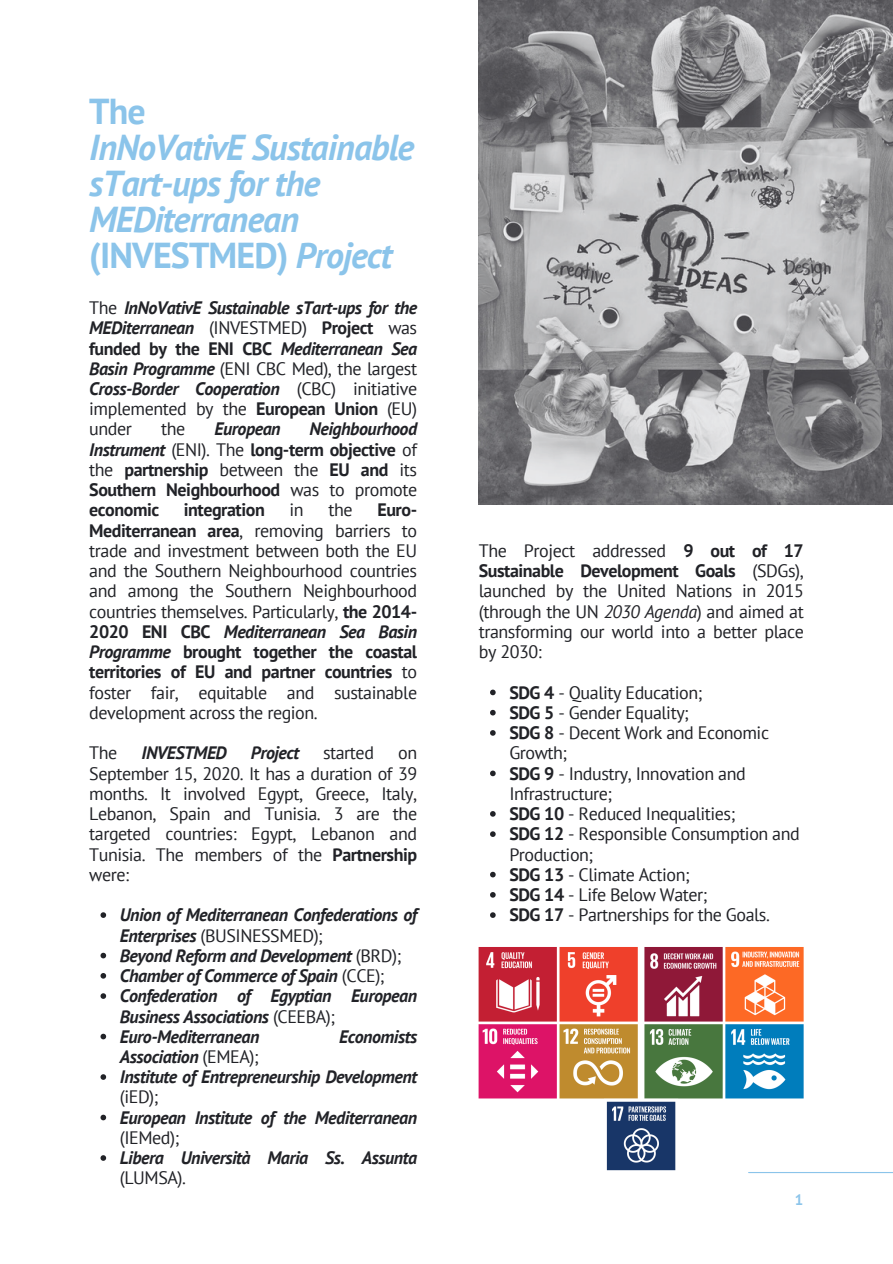
<style>
.page{position:relative;width:893px;height:1264px;background:#fff}
.page>*{position:absolute;margin:0;border:0;box-sizing:border-box;transform-origin:0 0}
.t1{font:italic 700 36px/36px "PT Sans";letter-spacing:-.025em;color:#8bc4ea}
.t2{font:700 36px "PT Sans";color:#8bc4ea}
.t3{font:18px/20.2px "PT Sans";letter-spacing:-.025em;color:#212227;text-align:justify}
.t4{font:italic 700 18px/20.2px "PT Sans";letter-spacing:-.025em;color:#212227}
.t5{font:700 18px/20.2px "PT Sans";letter-spacing:-.025em;color:#212227;text-align:justify}
.t6{font:700 15px "PT Sans";color:#8bc4ea}
.s1{font-style:normal}
.s2{font-weight:400;font-style:normal}
.s3{font-style:italic}
.s4{font-weight:400}
.s5{font-weight:700}
.s6{font-weight:700;font-style:italic}
</style>
<div class="page">
<img style="left:479px;top:0;width:413px;height:504px">
<hr style="left:748px;top:1171px;width:144px;height:2px;background:#8bc4ea">
<svg style="left:478px;top:947px;width:328px;height:226px"></svg>
<svg style="left:100px;top:912px;width:6px;height:5px"></svg>
<svg style="left:100px;top:952px;width:6px;height:6px"></svg>
<svg style="left:100px;top:973px;width:6px;height:5px"></svg>
<svg style="left:100px;top:993px;width:6px;height:5px"></svg>
<svg style="left:100px;top:1033px;width:6px;height:6px"></svg>
<svg style="left:100px;top:1074px;width:6px;height:5px"></svg>
<svg style="left:100px;top:1114px;width:6px;height:6px"></svg>
<svg style="left:100px;top:1155px;width:6px;height:5px"></svg>
<svg style="left:490px;top:689px;width:5px;height:6px"></svg>
<svg style="left:490px;top:710px;width:5px;height:5px"></svg>
<svg style="left:490px;top:730px;width:5px;height:5px"></svg>
<svg style="left:490px;top:770px;width:5px;height:6px"></svg>
<svg style="left:490px;top:811px;width:5px;height:5px"></svg>
<svg style="left:490px;top:831px;width:5px;height:6px"></svg>
<svg style="left:490px;top:871px;width:5px;height:6px"></svg>
<svg style="left:490px;top:892px;width:5px;height:5px"></svg>
<svg style="left:490px;top:912px;width:5px;height:5px"></svg>
<p class="t2" style="left:89px;top:88px;width:58px">The</p>
<p class="t1" style="left:89px;top:129px;width:326px">InNoVativE Sustainable sTart-ups for the<br>MEDiterranean <span class="s1">(INVESTMED)</span> Project</p>
<p class="t4" style="left:89px;top:297px;width:329px;text-align:justify"><span class="s2">The</span> InNoVativE Sustainable sTart-ups for the MEDiterranean <span class="s2">(INVESTMED)</span> <span class="s1">Project</span> <span class="s2">was </span><span class="s1">funded by the ENI CBC</span> Mediterranean Sea Basin Programme <span class="s2">(ENI CBC Med), the largest </span>Cross-Border Cooperation <span class="s2">(CBC) initiative implemented by the</span> <span class="s1">European Union</span> <span class="s2">(EU) under</span></p>
<p class="t5" style="left:89px;top:418px;width:329px;text-indent:220px"><span class="s3">Neighbourhood Instrument</span> <span class="s4">(ENI). The</span> long-term objective <span class="s4">of the</span> partnership <span class="s4">between the</span> EU and <span class="s4">its </span>Southern Neighbourhood <span class="s4">was to promote </span>economic</p>
<p class="t3" style="left:161px;top:418px;width:26px">the</p>
<p class="t4" style="left:214px;top:418px;width:68px">European</p>
<p class="t5" style="left:184px;top:499px;width:83px">integration</p>
<p class="t3" style="left:289px;top:499px;width:16px">in</p>
<p class="t3" style="left:328px;top:499px;width:26px">the</p>
<p class="t3" style="left:89px;top:499px;width:329px;text-indent:288px"><span class="s5">Euro-Mediterranean area</span>, removing barriers to trade and investment between both the EU and the Southern Neighbourhood countries and among the Southern Neighbourhood countries themselves. Particularly, <span class="s5">the 2014- 2020 ENI CBC</span> <span class="s6">Mediterranean Sea Basin Programme</span> <span class="s5">brought together the coastal territories of EU and partner countries</span> to foster fair, equitable and sustainable development across the region.</p>
<p class="t3" style="left:89px;top:742px;width:30px">The</p>
<p class="t4" style="left:141px;top:742px;width:87px">INVESTMED</p>
<p class="t4" style="left:251px;top:742px;width:50px">Project</p>
<p class="t3" style="left:323px;top:742px;width:52px">started</p>
<p class="t3" style="left:89px;top:742px;width:329px;text-indent:309px">on September 15, 2020. It has a duration of 39 months. It involved Egypt, Greece, Italy, Lebanon, Spain and Tunisia. 3 are the targeted countries: Egypt, Lebanon and Tunisia. The members of the <span class="s5">Partnership </span>were:</p>
<p class="t4" style="left:120px;top:904px;width:299px">Union of Mediterranean Confederations of<br>Enterprises <span class="s2">(BUSINESSMED);</span></p>
<p class="t4" style="left:120px;top:944px;width:283px">Beyond Reform and Development <span class="s2">(BRD);</span></p>
<p class="t4" style="left:120px;top:965px;width:266px">Chamber of Commerce of Spain <span class="s2">(CCE);</span></p>
<p class="t4" style="left:120px;top:985px;width:299px">Confederation of Egyptian European<br>Business Associations <span class="s2">(CEEBA);</span></p>
<p class="t4" style="left:120px;top:1025px;width:141px">Euro-Mediterranean</p>
<p class="t4" style="left:339px;top:1025px;width:80px">Economists</p>
<p class="t4" style="left:120px;top:1046px;width:140px">Association <span class="s2">(EMEA);</span></p>
<p class="t4" style="left:120px;top:1066px;width:299px">Institute of Entrepreneurship Development <span class="s2">(iED);</span></p>
<p class="t4" style="left:120px;top:1106px;width:299px">European Institute of the Mediterranean <span class="s2">(IEMed);</span></p>
<p class="t4" style="left:120px;top:1147px;width:299px">Libera Università Maria Ss. Assunta <span class="s2">(LUMSA).</span></p>
<p class="t3" style="left:479px;top:540px;width:326px">The Project addressed <span class="s5">9 out of 17<br>Sustainable Development Goals</span> (SDGs), launched by the United Nations in 2015 (through the UN <span class="s3">2030 Agenda</span>) and aimed at transforming our world into a better place by 2030:</p>
<p class="t3" style="left:509px;top:681px;width:195px"><span class="s5">SDG 4</span> - Quality Education;</p>
<p class="t3" style="left:509px;top:702px;width:181px"><span class="s5">SDG 5</span> - Gender Equality;</p>
<p class="t3" style="left:509px;top:722px;width:261px"><span class="s5">SDG 8</span> - Decent Work and Economic<br>Growth;</p>
<p class="t3" style="left:509px;top:762px;width:238px"><span class="s5">SDG 9</span> - Industry, Innovation and<br>Infrastructure;</p>
<p class="t3" style="left:509px;top:803px;width:227px"><span class="s5">SDG 10</span> - Reduced Inequalities;</p>
<p class="t3" style="left:509px;top:823px;width:292px"><span class="s5">SDG 12</span> - Responsible Consumption and<br>Production;</p>
<p class="t3" style="left:509px;top:864px;width:182px"><span class="s5">SDG 13</span> - Climate Action;</p>
<p class="t3" style="left:509px;top:884px;width:200px"><span class="s5">SDG 14</span> - Life Below Water;</p>
<p class="t3" style="left:509px;top:904px;width:262px"><span class="s5">SDG 17</span> - Partnerships for the Goals.</p>
<p class="t6" style="left:794px;top:1189px;width:10px">1</p>
</div>
